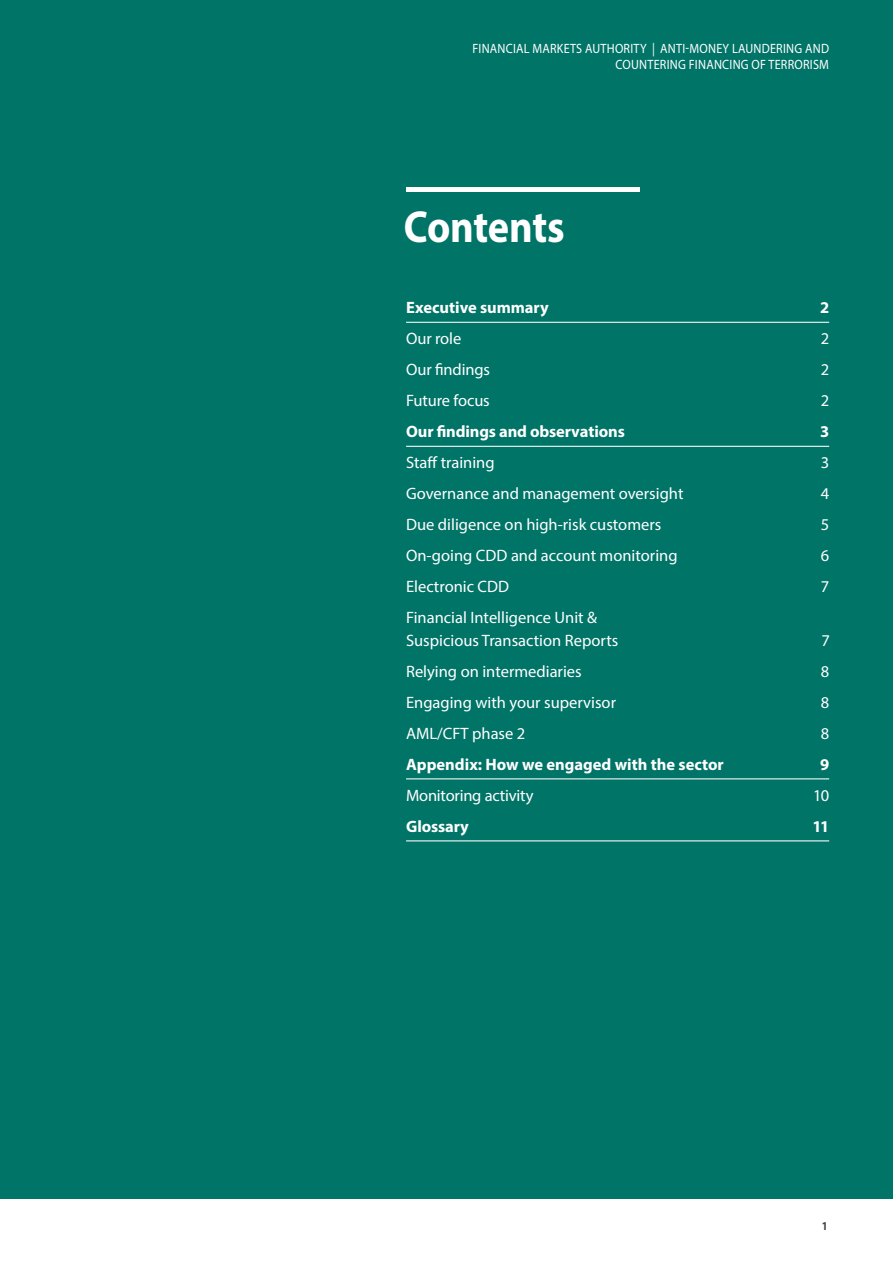
<style>
.page{position:relative;width:893px;height:1263px;background:#fff}
.page>*{position:absolute;margin:0;border:0;box-sizing:border-box;transform-origin:0 0}
.Main_Header{font:700 45px "Myriad Pro";letter-spacing:-.005em;color:#fff;scale:.9 1}
.CONTACT_DETAILS{font:16.5px/22.5px "Myriad Pro";color:#fff}
.CONTACT_DETAILS-2{font:700 16.5px "Myriad Pro";letter-spacing:-.005em;color:#fff}
.t1{font:13.5px/16.2px "Myriad Pro";letter-spacing:.02em;color:#fff;text-align:right;scale:.9 1}
.t2{font:700 12px "Myriad Pro";color:#414042;scale:.9 1}
</style>
<div class="page">
<div style="left:0;top:0;width:893px;height:1198px;background:#007467"></div>
<hr style="left:406px;top:187px;width:234px;height:4px;background:#fff">
<hr style="left:406px;top:322px;width:423px;height:1px;background:#fff">
<hr style="left:406px;top:446px;width:423px;height:1px;background:#fff">
<hr style="left:406px;top:778px;width:423px;height:1px;background:#fff">
<hr style="left:406px;top:840px;width:423px;height:1px;background:#fff">
<p class="t1" style="left:472px;top:40px;width:398px">FINANCIAL MARKETS AUTHORITY | ANTI-MONEY LAUNDERING AND<br>COUNTERING FINANCING OF TERRORISM</p>
<p class="Main_Header" style="left:404px;top:198px;width:180px">Contents</p>
<p class="CONTACT_DETAILS-2" style="left:406px;top:297px;width:144px">Executive summary</p>
<p class="CONTACT_DETAILS-2" style="left:820px;top:297px;width:11px">2</p>
<p class="CONTACT_DETAILS" style="left:406px;top:327px;width:57px">Our role</p>
<p class="CONTACT_DETAILS" style="left:821px;top:327px;width:10px">2</p>
<p class="CONTACT_DETAILS" style="left:406px;top:358px;width:85px">Our findings</p>
<p class="CONTACT_DETAILS" style="left:821px;top:358px;width:10px">2</p>
<p class="CONTACT_DETAILS" style="left:406px;top:389px;width:85px">Future focus</p>
<p class="CONTACT_DETAILS" style="left:821px;top:389px;width:10px">2</p>
<p class="CONTACT_DETAILS-2" style="left:406px;top:421px;width:220px">Our findings and observations</p>
<p class="CONTACT_DETAILS-2" style="left:820px;top:421px;width:11px">3</p>
<p class="CONTACT_DETAILS" style="left:406px;top:451px;width:90px">Staff training</p>
<p class="CONTACT_DETAILS" style="left:821px;top:451px;width:10px">3</p>
<p class="CONTACT_DETAILS" style="left:406px;top:482px;width:279px">Governance and management oversight</p>
<p class="CONTACT_DETAILS" style="left:821px;top:482px;width:10px">4</p>
<p class="CONTACT_DETAILS" style="left:406px;top:513px;width:257px">Due diligence on high-risk customers</p>
<p class="CONTACT_DETAILS" style="left:821px;top:513px;width:10px">5</p>
<p class="CONTACT_DETAILS" style="left:406px;top:544px;width:273px">On-going CDD and account monitoring</p>
<p class="CONTACT_DETAILS" style="left:821px;top:544px;width:10px">6</p>
<p class="CONTACT_DETAILS" style="left:406px;top:575px;width:105px">Electronic CDD</p>
<p class="CONTACT_DETAILS" style="left:821px;top:575px;width:10px">7</p>
<p class="CONTACT_DETAILS" style="left:406px;top:606px;width:214px">Financial Intelligence Unit &amp;<br>Suspicious Transaction Reports</p>
<p class="CONTACT_DETAILS" style="left:406px;top:660px;width:177px">Relying on intermediaries</p>
<p class="CONTACT_DETAILS" style="left:821px;top:660px;width:10px">8</p>
<p class="CONTACT_DETAILS" style="left:406px;top:691px;width:211px">Engaging with your supervisor</p>
<p class="CONTACT_DETAILS" style="left:821px;top:691px;width:10px">8</p>
<p class="CONTACT_DETAILS" style="left:406px;top:722px;width:121px">AML/CFT phase 2</p>
<p class="CONTACT_DETAILS" style="left:821px;top:722px;width:10px">8</p>
<p class="CONTACT_DETAILS-2" style="left:406px;top:753px;width:319px">Appendix: How we engaged with the sector</p>
<p class="CONTACT_DETAILS-2" style="left:820px;top:753px;width:11px">9</p>
<p class="CONTACT_DETAILS" style="left:406px;top:784px;width:129px">Monitoring activity</p>
<p class="CONTACT_DETAILS" style="left:813px;top:784px;width:17px">10</p>
<p class="CONTACT_DETAILS-2" style="left:406px;top:815px;width:64px">Glossary</p>
<p class="CONTACT_DETAILS-2" style="left:812px;top:815px;width:18px">11</p>
<p class="CONTACT_DETAILS" style="left:821px;top:629px;width:10px">7</p>
<p class="t2" style="left:822px;top:1218px;width:8px">1</p>
</div>
